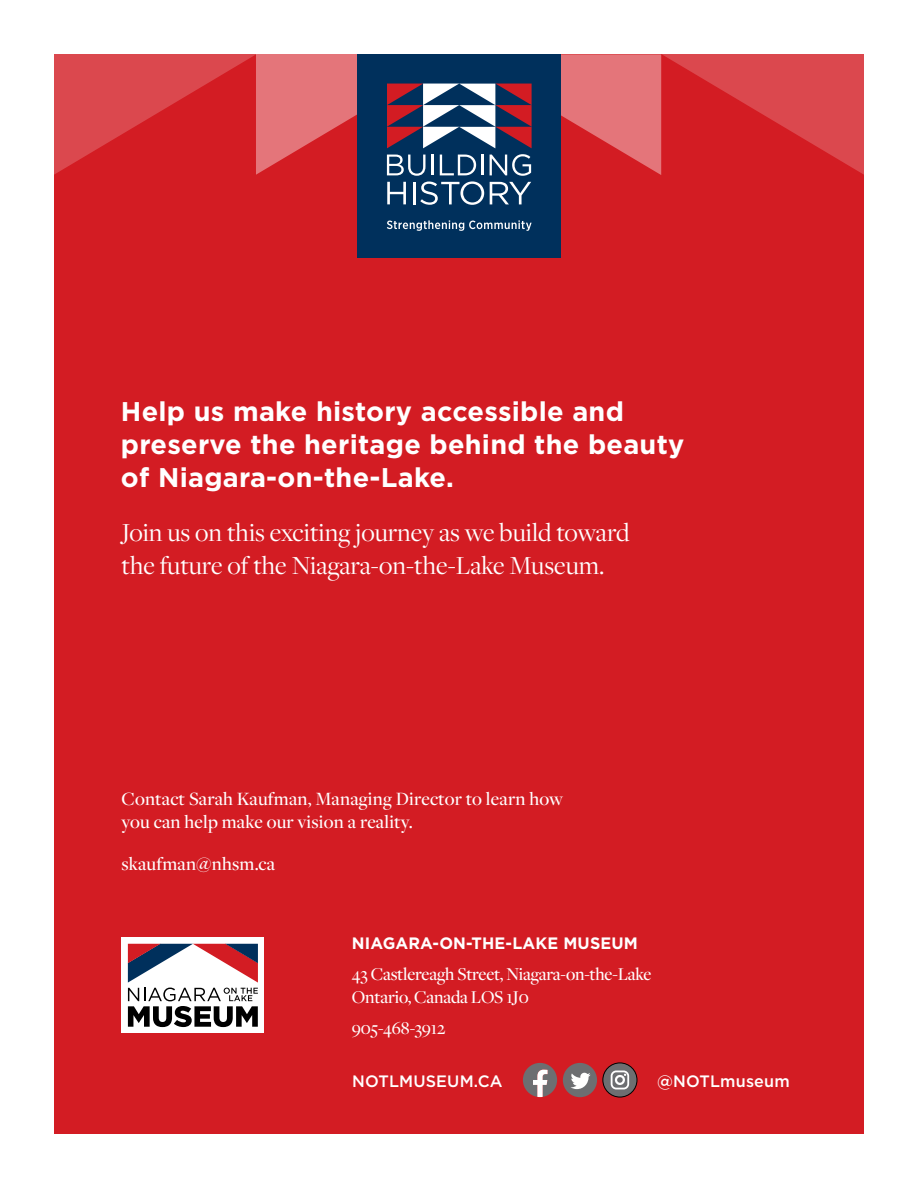
<style>
.page{position:relative;width:918px;height:1188px;background:#fff}
.page>*{position:absolute;margin:0;border:0;box-sizing:border-box;transform-origin:0 0}
.t1{font:700 27px/33px "Gotham";letter-spacing:.01em;color:#fff}
.t2{font:27px/33px "Freight Disp Pro";color:#fff}
.t3{font:500 19.5px/23.4px "Freight Disp Pro";letter-spacing:.01em;color:#fff}
.t4{font:500 18.75px/22.5px "Freight Disp Pro";letter-spacing:-.01em;color:#fff}
.t5{font:700 16.5px "Gotham";letter-spacing:.01em;color:#fff}
.t6{font:500 16.5px "Gotham";letter-spacing:.01em;color:#fff}
</style>
<div class="page">
<div style="left:54px;top:54px;width:810px;height:1080px;background:#d31c23"></div>
<div style="left:357px;top:54px;width:204px;height:204px;background:#00305c"></div>
<svg style="left:54px;top:54px;width:810px;height:151px"></svg>
<svg style="left:387px;top:220px;width:145px;height:11px"></svg>
<div style="left:122px;top:938px;width:142px;height:95px;background:#fff"></div>
<svg style="left:128px;top:944px;width:130px;height:83px"></svg>
<svg style="left:523px;top:1063px;width:34px;height:34px"></svg>
<div style="left:563px;top:1063px;width:34px;height:34px;background:#6d6e71;border-radius:50%"></div>
<svg style="left:571px;top:1073px;width:20px;height:16px"></svg>
<svg style="left:603px;top:1063px;width:34px;height:34px"></svg>
<div style="left:603px;top:1063px;width:34px;height:34px;border:1px solid #000;border-radius:50%"></div>
<div style="left:611px;top:1071px;width:18px;height:18px;border:2px solid #fff;border-radius:5px"></div>
<div style="left:615px;top:1075px;width:10px;height:10px;border:2px solid #fff;border-radius:50%"></div>
<h1 class="t1" style="left:121px;top:394px;width:565px">Help us make history accessible and preserve the heritage behind the beauty of Niagara-on-the-Lake.</h1>
<h1 class="t2" style="left:122px;top:515px;width:510px">Join us on this exciting journey as we build toward the future of the Niagara-on-the-Lake Museum.</h1>
<p class="t3" style="left:122px;top:786px;width:443px">Contact Sarah Kaufman, Managing Director to learn how you can help make our vision a reality.</p>
<p class="t3" style="left:122px;top:851px;width:155px">skaufman@nhsm.ca</p>
<p class="t5" style="left:352px;top:934px;width:287px">NIAGARA-ON-THE-LAKE MUSEUM</p>
<p class="t4" style="left:352px;top:963px;width:301px">43 Castlereagh Street, Niagara-on-the-Lake<br>Ontario, Canada LOS 1J0</p>
<p class="t4" style="left:352px;top:1017px;width:95px">905-468-3912</p>
<p class="t6" style="left:352px;top:1072px;width:152px">NOTLMUSEUM.CA</p>
<p class="t6" style="left:657px;top:1072px;width:134px">@NOTLmuseum</p>
</div>
